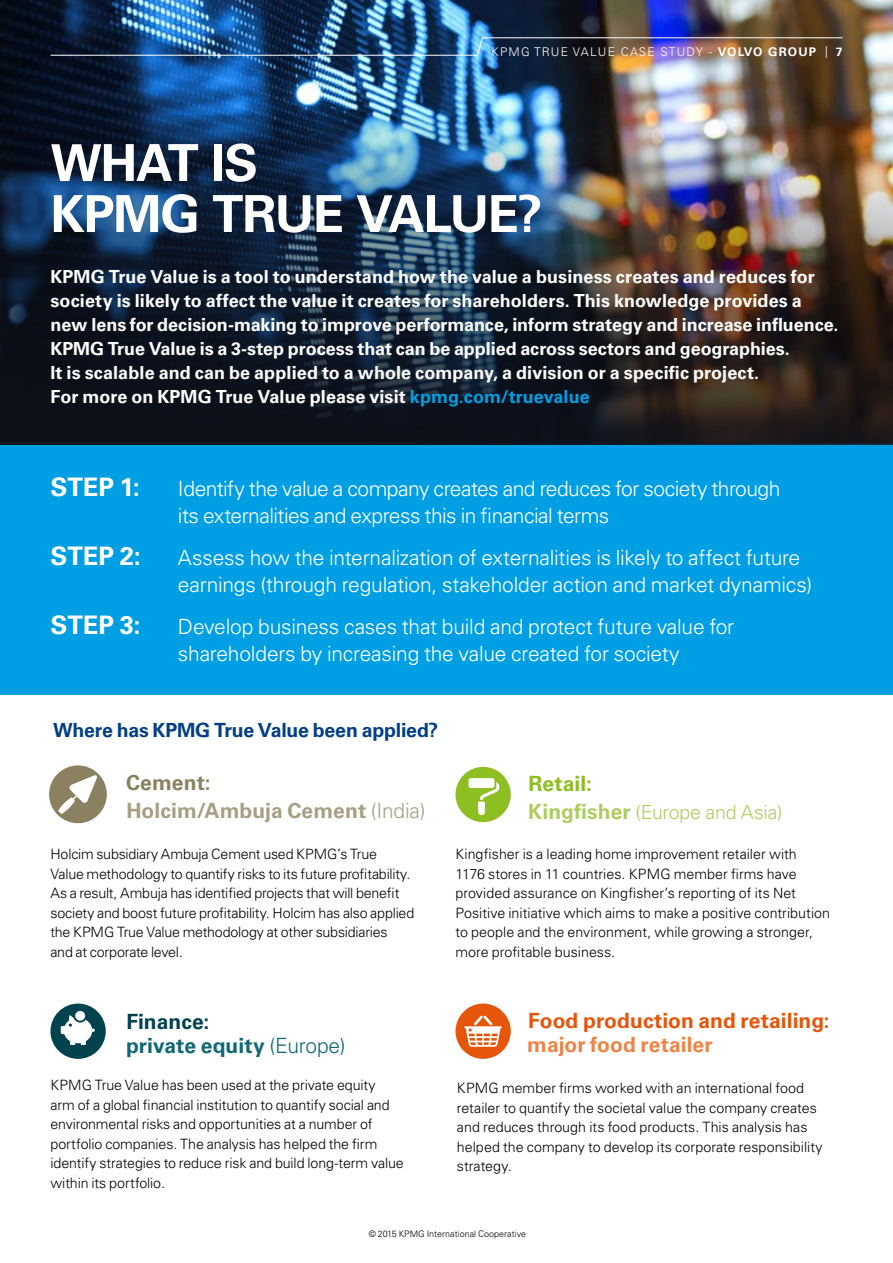
<style>
.page{position:relative;width:893px;height:1263px;background:#fff}
.page>*{position:absolute;margin:0;border:0;box-sizing:border-box;transform-origin:0 0}
.t1{font:700 51px/51px "Univers LT Std";letter-spacing:-.03em;color:#fff}
.t2{font:700 25.5px "Univers LT Std";color:#fff}
.t3{font:300 21px/27px "Univers LT Std";letter-spacing:-.015em;color:#fff}
.t4{font:700 21px/28.2px "Univers LT Std";letter-spacing:.005em;color:#a89f83}
.t5{font:700 21px/24px "Univers LT Std";letter-spacing:.005em;color:#116875}
.t6{font:700 21px "Univers LT Std";letter-spacing:.005em;color:#e5560b}
.t7{font:700 21px "Univers LT Std";letter-spacing:.005em;color:#ed8446}
.t8{font:700 21px "Univers LT Std";letter-spacing:.005em;color:#8dbe22}
.t9{font:700 19.5px "Univers LT Std";letter-spacing:-.01em;color:#023f87}
.t10{font:300 19.5px "Univers LT Std";letter-spacing:-.01em;color:#aecd60}
.t11{font:700 18px/24px "Univers LT Std";color:#fff}
.t12{font:300 14.25px/19.5px "Univers LT Std";letter-spacing:-.005em;color:#000}
.t13{font:300 12px "Univers LT Std";letter-spacing:.1em;color:#fff}
.t14{font:300 9px "Univers LT Std";color:#000}
.s1{font-weight:700}
.s2{color:#009fe3}
.s3{color:#8b8160}
.s4{font-weight:300}
.s5{font-weight:700;font-size:21px}
.s6{color:#00434f}
</style>
<div class="page">
<div style="left:0;top:442px;width:893px;height:252px;background:#009fe3"></div>
<img style="left:0;top:0;width:893px;height:115px">
<img style="left:0;top:115px;width:893px;height:329px">
<div style="left:50px;top:1003px;width:56px;height:56px;background:#00434f;border-radius:50%"></div>
<svg style="left:61px;top:1011px;width:34px;height:34px"></svg>
<div style="left:455px;top:767px;width:56px;height:55px;background:#8dbe22;border-radius:50%"></div>
<svg style="left:468px;top:778px;width:32px;height:37px"></svg>
<div style="left:455px;top:1003px;width:56px;height:56px;background:#e5560b;border-radius:50%"></div>
<svg style="left:464px;top:1015px;width:38px;height:32px"></svg>
<svg style="left:46px;top:763px;width:63px;height:63px;background:#9e967a"></svg>
<div style="left:44px;top:760px;width:68px;height:68px;border:5px solid #fff;border-radius:50%"></div>
<svg style="left:65px;top:774px;width:33px;height:33px"></svg>
<svg style="left:58px;top:797px;width:17px;height:17px"></svg>
<img style="left:50px;top:37px;width:793px;height:19px">
<p class="t13" style="left:492px;top:45px;width:352px">KPMG TRUE VALUE CASE STUDY - <span class="s1">VOLVO GROUP</span> | <span class="s1">7</span></p>
<h1 class="t1" style="left:50px;top:138px;width:494px">WHAT IS<br>KPMG TRUE VALUE?</h1>
<p class="t11" style="left:50px;top:265px;width:790px">KPMG True Value is a tool to understand how the value a business creates and reduces for society is likely to affect the value it creates for shareholders. This knowledge provides a new lens for decision-making to improve performance, inform strategy and increase influence.<br>KPMG True Value is a 3-step process that can be applied across sectors and geographies.<br>It is scalable and can be applied to a whole company, a division or a specific project.<br>For more on KPMG True Value please visit <span class="s2">kpmg.com/truevalue</span></p>
<h2 class="t2" style="left:50px;top:472px;width:91px">STEP 1:</h2>
<h3 class="t3" style="left:178px;top:475px;width:604px">Identify the value a company creates and reduces for society through its externalities and express this in financial terms</h3>
<h2 class="t2" style="left:50px;top:541px;width:92px">STEP 2:</h2>
<h3 class="t3" style="left:178px;top:544px;width:636px">Assess how the internalization of externalities is likely to affect future earnings (through regulation, stakeholder action and market dynamics)</h3>
<h2 class="t2" style="left:50px;top:610px;width:92px">STEP 3:</h2>
<h3 class="t3" style="left:178px;top:613px;width:558px">Develop business cases that build and protect future value for shareholders by increasing the value created for society</h3>
<h3 class="t9" style="left:53px;top:719px;width:387px">Where has KPMG True Value been applied?</h3>
<h3 class="t4" style="left:126px;top:769px;width:301px"><span class="s3">Cement:<br></span>Holcim/Ambuja Cement <span class="s4">(India)</span></h3>
<p class="t12" style="left:50px;top:844px;width:365px">Holcim subsidiary Ambuja Cement used KPMG’s True<br>Value methodology to quantify risks to its future profitability.<br>As a result, Ambuja has identified projects that will benefit society and boost future profitability. Holcim has also applied the KPMG True Value methodology at other subsidiaries<br>and at corporate level.</p>
<h3 class="t8" style="left:528px;top:771px;width:65px">Retail:</h3>
<h3 class="t10" style="left:528px;top:800px;width:256px"><span class="s5">Kingfisher</span> (Europe and Asia)</h3>
<p class="t12" style="left:455px;top:844px;width:376px">Kingfisher is a leading home improvement retailer with<br>1176 stores in 11 countries. KPMG member firms have provided assurance on Kingfisher’s reporting of its Net Positive initiative which aims to make a positive contribution to people and the environment, while growing a stronger, more profitable business.</p>
<h3 class="t6" style="left:528px;top:1008px;width:303px">Food production and retailing:</h3>
<h3 class="t7" style="left:527px;top:1032px;width:187px">major food retailer</h3>
<h3 class="t5" style="left:126px;top:1010px;width:221px"><span class="s6">Finance:<br></span>private equity <span class="s4">(Europe)</span></h3>
<p class="t12" style="left:50px;top:1075px;width:355px">KPMG True Value has been used at the private equity<br>arm of a global financial institution to quantify social and environmental risks and opportunities at a number of portfolio companies. The analysis has helped the firm identify strategies to reduce risk and build long-term value within its portfolio.</p>
<p class="t12" style="left:457px;top:1078px;width:367px">KPMG member firms worked with an international food retailer to quantify the societal value the company creates and reduces through its food products. This analysis has helped the company to develop its corporate responsibility strategy.</p>
<p class="t14" style="left:369px;top:1228px;width:159px">© 2015 KPMG International Cooperative</p>
</div>
